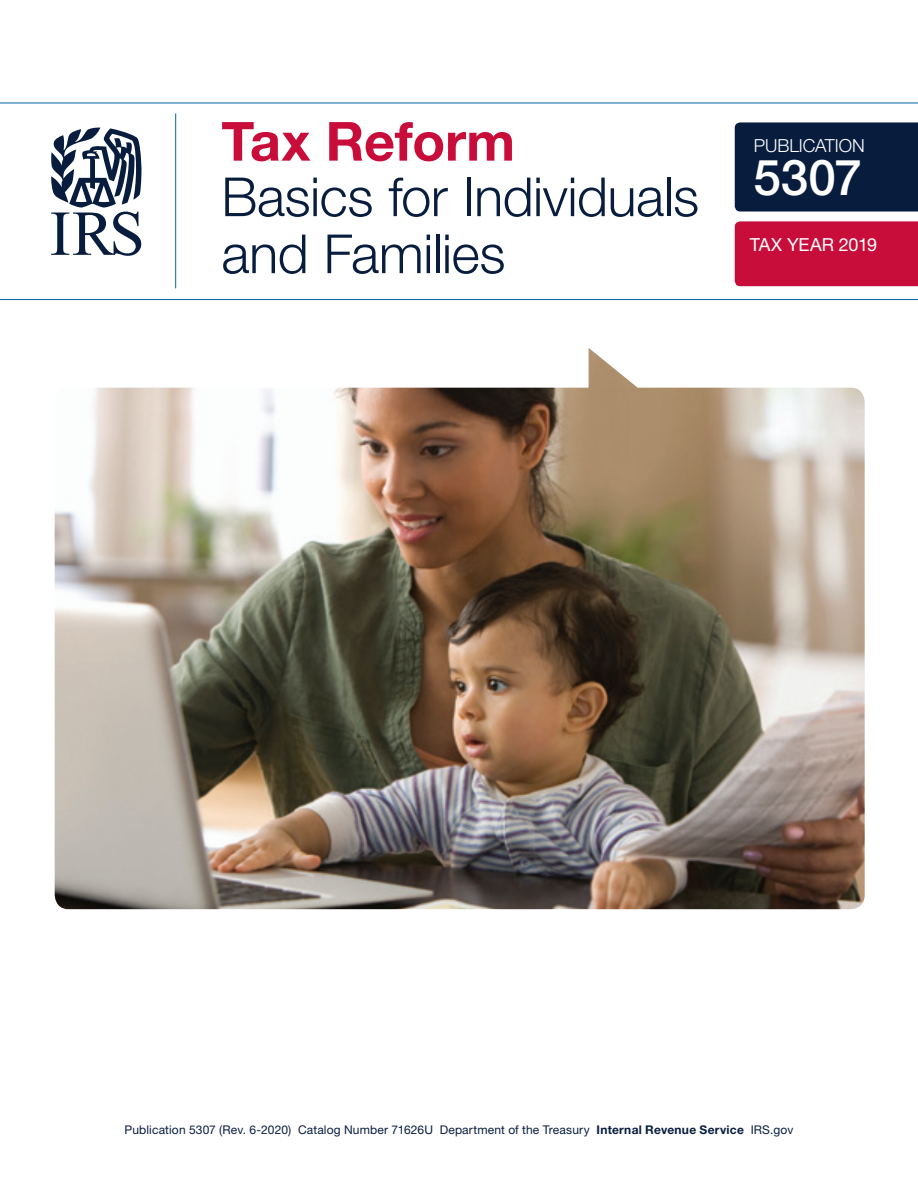
<style>
.page{position:relative;width:918px;height:1188px;background:#fff}
.page>*{position:absolute;margin:0;border:0;box-sizing:border-box;transform-origin:0 0}
.t1{font:300 54px/57px "Helvetica Neue LT Std";letter-spacing:-.01em;color:#081d3e}
.t2{font:700 54px "Helvetica Neue LT Std";letter-spacing:-.005em;color:#c80d3a}
.Publication{font:500 49.5px "Helvetica Neue LT Std";color:#fff}
.PUBLICATION{font:300 18px "Helvetica Neue LT Std";letter-spacing:-.005em;color:#fff}
.Tax_year{font:18px "Helvetica Neue LT Std";letter-spacing:-.01em;color:#fff}
.t3{font:12px "Helvetica Neue LT Std";letter-spacing:.01em;color:#081d3e}
.s1{font-weight:700}
</style>
<div class="page">
<div style="left:735px;top:221px;width:183px;height:65px;background:#c80d3a"></div>
<div style="left:735px;top:122px;width:183px;height:90px;background:#081d3e"></div>
<svg style="left:51px;top:127px;width:91px;height:129px"></svg>
<hr style="left:175px;top:113px;width:1px;height:175px;background:#0065a4">
<hr style="left:0;top:299px;width:918px;height:1px;background:#0065a4">
<hr style="left:0;top:103px;width:918px;height:1px;background:#0065a4">
<img style="left:55px;top:348px;width:810px;height:561px">
<p class="t2" style="left:221px;top:108px;width:295px">Tax Reform</p>
<p class="t1" style="left:221px;top:167px;width:479px">Basics for Individuals and Families</p>
<p class="PUBLICATION" style="left:754px;top:134px;width:112px">PUBLICATION</p>
<p class="Publication" style="left:753px;top:148px;width:110px">5307</p>
<p class="Tax_year" style="left:750px;top:234px;width:129px">TAX YEAR 2019</p>
<p class="t3" style="left:125px;top:1122px;width:670px">Publication 5307 (Rev. 6-2020) Catalog Number 71626U Department of the Treasury <span class="s1">Internal Revenue Service</span> IRS.gov</p>
</div>
